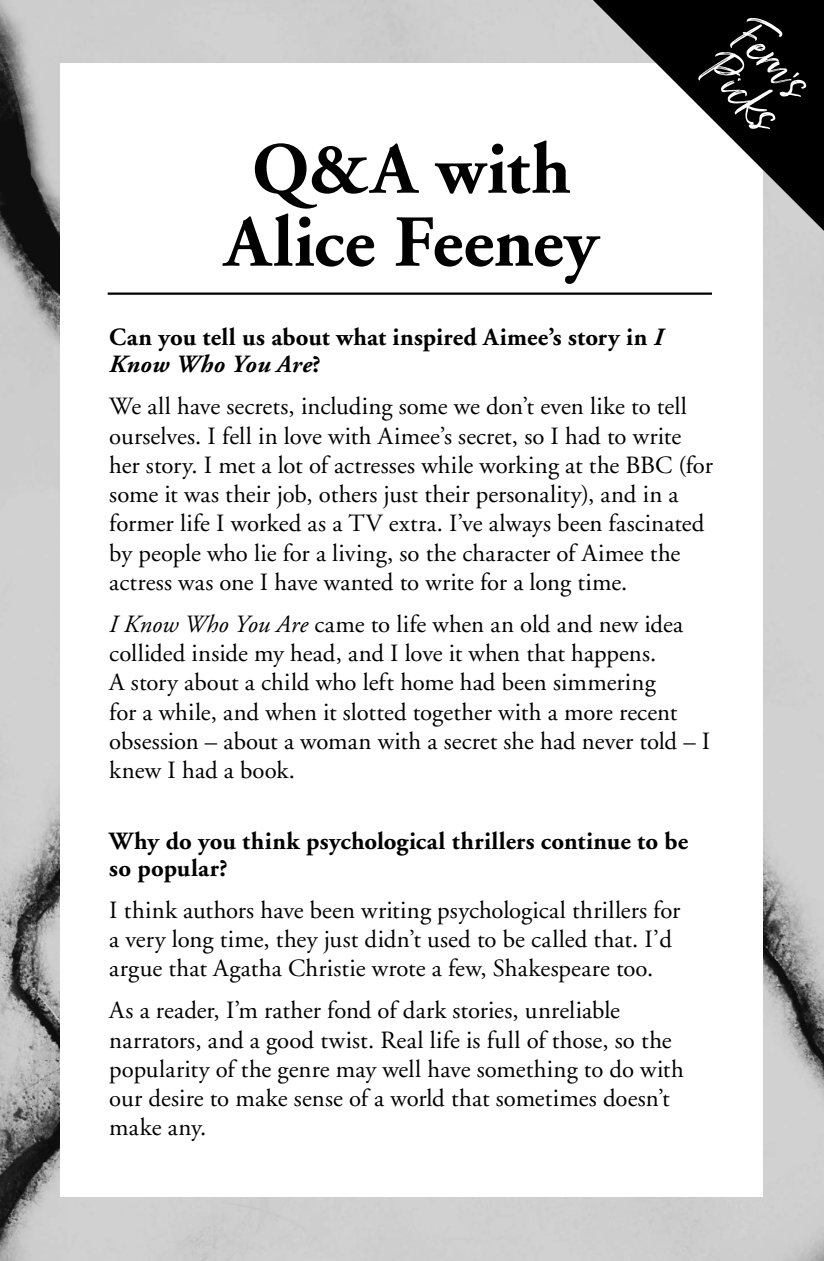
<style>
.page{position:relative;width:824px;height:1261px;background:#fff}
.page>*{position:absolute;margin:0;border:0;box-sizing:border-box;transform-origin:0 0}
.t1{font:700 72.9px/72.9px "Adobe Garamond";letter-spacing:.005em;color:#000;text-align:center}
.t2{font:65.7px "Just Lovely";color:#fff}
.t3{font:24.75px/29.2px "Adobe Garamond";letter-spacing:.005em;color:#000}
.t4{font:700 24.75px/27px "Adobe Garamond";letter-spacing:.005em;color:#000}
.s1{font-style:italic}
</style>
<div class="page">
<img style="left:0;top:0;width:532px;height:513px">
<img style="left:532px;top:0;width:291px;height:1261px">
<img style="left:0;top:513px;width:60px;height:547px">
<img style="left:0;top:1060px;width:533px;height:201px">
<div style="left:60px;top:63px;width:702px;height:1133px;background:#fff"></div>
<hr style="left:108px;top:292px;width:603px;height:3px;background:#000">
<svg style="left:560px;top:0;width:263px;height:262px"></svg>
<h1 class="t1" style="left:224px;top:133px;width:375px">Q&amp;A with<br>Alice Feeney</h1>
<h2 class="t2" style="left:772px;top:2px;width:86px;rotate:45deg">Fern’s</h2>
<h2 class="t2" style="left:739px;top:33px;width:89px;rotate:45deg">Picks</h2>
<p class="t4" style="left:109px;top:324px;width:555px">Can you tell us about what inspired Aimee’s story in <span class="s1">I<br>Know Who You Are</span>?</p>
<p class="t3" style="left:109px;top:392px;width:605px">We all have secrets, including some we don’t even like to tell ourselves. I fell in love with Aimee’s secret, so I had to write her story. I met a lot of actresses while working at the BBC (for some it was their job, others just their personality), and in a former life I worked as a TV extra. I’ve always been fascinated by people who lie for a living, so the character of Aimee the actress was one I have wanted to write for a long time.</p>
<p class="t3" style="left:109px;top:609px;width:602px"><span class="s1">I Know Who You Are</span> came to life when an old and new idea collided inside my head, and I love it when that happens.<br>A story about a child who left home had been simmering<br>for a while, and when it slotted together with a more recent obsession – about a woman with a secret she had never told – I knew I had a book.</p>
<p class="t4" style="left:109px;top:827px;width:580px">Why do you think psychological thrillers continue to be so popular?</p>
<p class="t3" style="left:109px;top:895px;width:572px">I think authors have been writing psychological thrillers for a very long time, they just didn’t used to be called that. I’d argue that Agatha Christie wrote a few, Shakespeare too.</p>
<p class="t3" style="left:109px;top:995px;width:576px">As a reader, I’m rather fond of dark stories, unreliable narrators, and a good twist. Real life is full of those, so the popularity of the genre may well have something to do with our desire to make sense of a world that sometimes doesn’t make any.</p>
</div>
